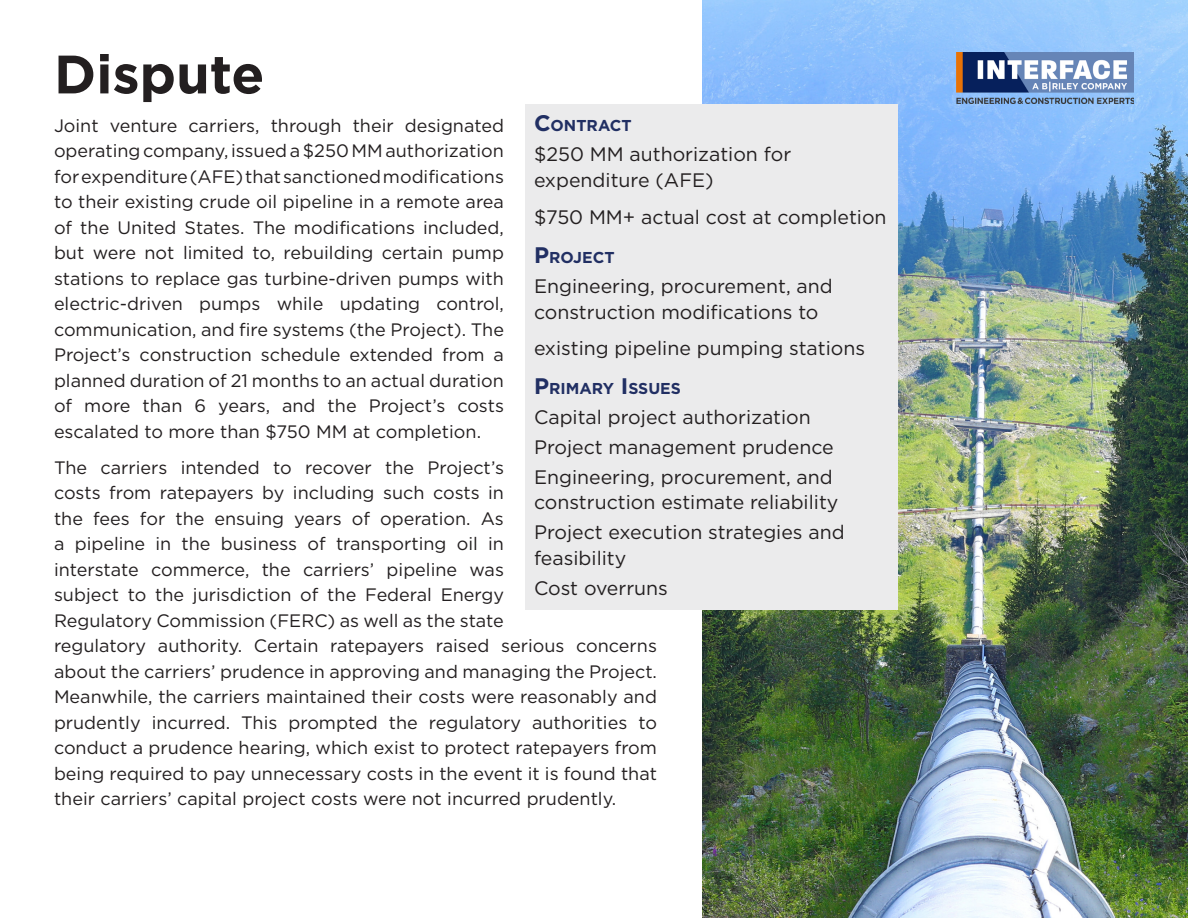
<style>
.page{position:relative;width:1188px;height:918px;background:#fff}
.page>*{position:absolute;margin:0;border:0;box-sizing:border-box;transform-origin:0 0}
.t1{font:700 54px "Gotham";color:#231f20}
.t2{font:19.5px/25.5px "Gotham";color:#231f20}
.t3{font:18px/25.5px "Gotham";color:#231f20;text-align:justify}
.t4{font:700 15.75px "Gotham";color:#212f63}
.s1{font-size:22.5px}
</style>
<div class="page">
<img style="left:702px;top:0;width:486px;height:918px">
<div style="left:525px;top:105px;width:373px;height:505px;background:#ebebec"></div>
<img style="left:957px;top:53px;width:177px;height:50px">
<p class="t1" style="left:54px;top:43px;width:212px">Dispute</p>
<p class="t3" style="left:54px;top:113px;width:452px">Joint venture carriers, through their designated operating company, issued a $250 MM authorization for expenditure (AFE) that sanctioned modifications to their existing crude oil pipeline in a remote area of the United States. The modifications included, but were not limited to, rebuilding certain pump stations to replace gas turbine-driven pumps with electric-driven pumps while updating control, communication, and fire systems (the Project). The Project’s construction schedule extended from a planned duration of 21 months to an actual duration of more than 6 years, and the Project’s costs escalated to more than $750 MM at completion.</p>
<p class="t3" style="left:54px;top:455px;width:605px;text-align:left">The carriers intended to recover the Project’s<br>costs from ratepayers by including such costs in<br>the fees for the ensuing years of operation. As<br>a pipeline in the business of transporting oil in<br>interstate commerce, the carriers’ pipeline was<br>subject to the jurisdiction of the Federal Energy<br>Regulatory Commission (FERC) as well as the state<br>regulatory authority. Certain ratepayers raised serious concerns about the carriers’ prudence in approving and managing the Project.<br>Meanwhile, the carriers maintained their costs were reasonably and prudently incurred. This prompted the regulatory authorities to conduct a prudence hearing, which exist to protect ratepayers from being required to pay unnecessary costs in the event it is found that their carriers’ capital project costs were not incurred prudently.</p>
<p class="t4" style="left:534px;top:117px;width:99px"><span class="s1">C</span>ONTRACT</p>
<p class="t2" style="left:534px;top:141px;width:259px">$250 MM authorization for expenditure (AFE)</p>
<p class="t2" style="left:534px;top:204px;width:354px">$750 MM+ actual cost at completion</p>
<p class="t4" style="left:534px;top:249px;width:82px"><span class="s1">P</span>ROJECT</p>
<p class="t2" style="left:534px;top:273px;width:300px">Engineering, procurement, and construction modifications to</p>
<p class="t2" style="left:534px;top:335px;width:333px">existing pipeline pumping stations</p>
<p class="t4" style="left:534px;top:379px;width:148px"><span class="s1">P</span>RIMARY <span class="s1">I</span> SSUES</p>
<p class="t2" style="left:534px;top:404px;width:278px">Capital project authorization</p>
<p class="t2" style="left:534px;top:434px;width:301px">Project management prudence</p>
<p class="t2" style="left:534px;top:464px;width:306px">Engineering, procurement, and construction estimate reliability</p>
<p class="t2" style="left:534px;top:519px;width:312px">Project execution strategies and feasibility</p>
<p class="t2" style="left:534px;top:575px;width:135px">Cost overruns</p>
</div>
